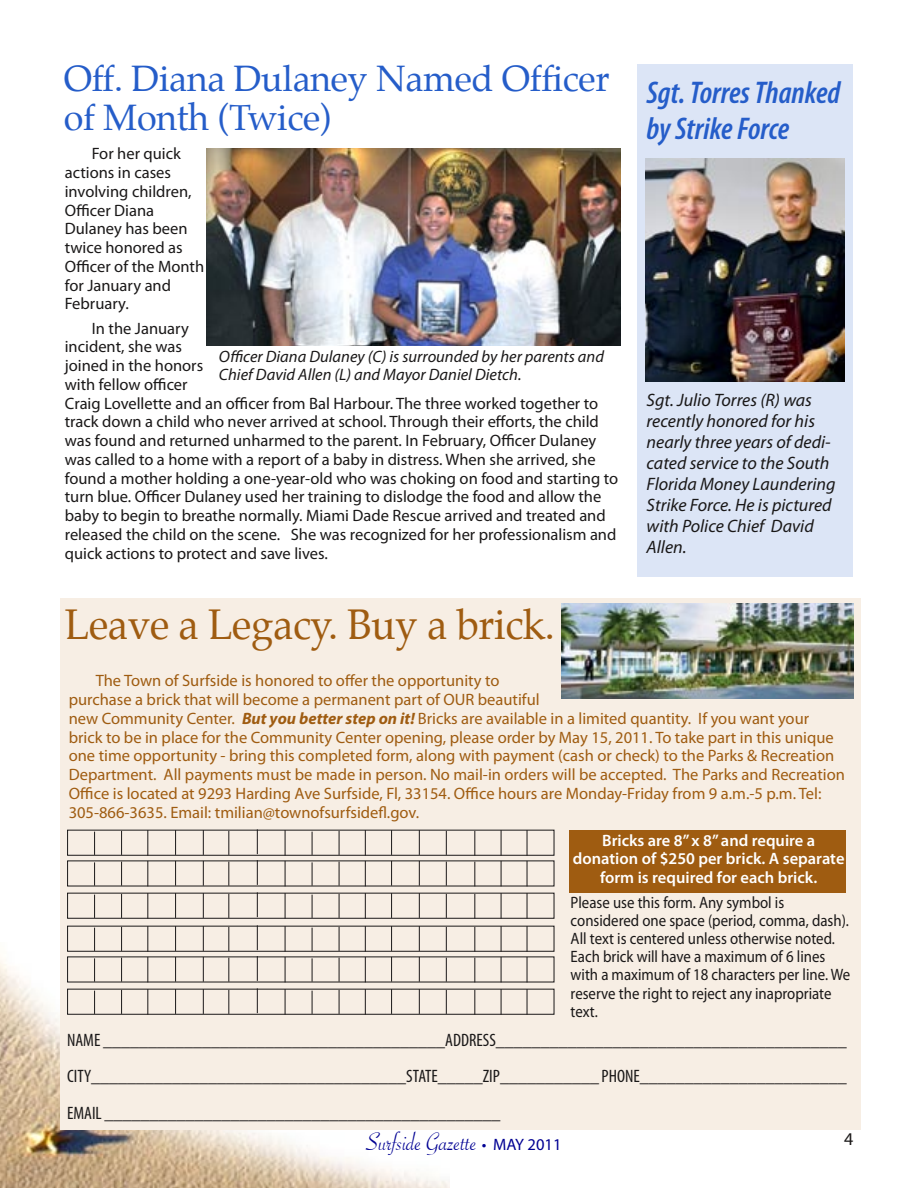
<style>
.page{position:relative;width:918px;height:1188px;background:#fff}
.page>*{position:absolute;margin:0;border:0;box-sizing:border-box;transform-origin:0 0}
.headline{font:42px "Palatino";letter-spacing:-.01em;color:#9f5c11;scale:.96 1}
.headline-2{font:36px/39px "Palatino";letter-spacing:-.01em;color:#255dc9}
.subheads{font:italic 600 condensed 31.5px/36px "Myriad Pro";color:#255dc9}
.t1{font:27px "Savoye Let Plain";color:#000093}
.t2{font:condensed 18px "Myriad Pro";color:#1a1818}
.caption{font:italic 18px/21px "Myriad Pro";color:#1a1818}
.t3{font:18px "Myriad Pro";color:#1a1818}
.Body_Text{font:16.5px/18.8px "Myriad Pro";color:#1a1818}
.Body_Text-2{font:16.5px/18.8px "Myriad Pro";color:#9f5c11}
.Body_Text-3{font:16.5px/18.1px "Myriad Pro";color:#1a1818;scale:.9 1}
.caption-2{font:italic 16.5px/18px "Myriad Pro";color:#1a1818}
.t4{font:600 16.5px/18px "Myriad Pro";color:#fff;text-align:center}
.s1{font-weight:700;font-style:italic}
.s2{font-family:"Myriad Pro";font-size:16.5px}
</style>
<div class="page">
<img style="left:0;top:959px;width:450px;height:229px">
<div style="left:60px;top:598px;width:801px;height:532px;background:#f7eee4"></div>
<div style="left:638px;top:65px;width:215px;height:512px;background:#dce5f6"></div>
<img style="left:562px;top:603px;width:291px;height:95px">
<div style="left:569px;top:831px;width:277px;height:62px;background:#9f5c11"></div>
<svg style="left:228px;top:862px;width:1px;height:24px"></svg>
<svg style="left:121px;top:862px;width:1px;height:24px"></svg>
<svg style="left:94px;top:862px;width:1px;height:24px"></svg>
<svg style="left:203px;top:861px;width:1px;height:25px"></svg>
<svg style="left:175px;top:861px;width:1px;height:25px"></svg>
<svg style="left:257px;top:860px;width:1px;height:25px"></svg>
<svg style="left:446px;top:862px;width:1px;height:24px"></svg>
<svg style="left:339px;top:862px;width:1px;height:24px"></svg>
<svg style="left:312px;top:862px;width:1px;height:24px"></svg>
<svg style="left:419px;top:861px;width:1px;height:25px"></svg>
<svg style="left:391px;top:861px;width:1px;height:25px"></svg>
<svg style="left:474px;top:862px;width:1px;height:24px"></svg>
<div style="left:67px;top:830px;width:487px;height:26px;border:1px solid #1a1818"></div>
<svg style="left:147px;top:830px;width:1px;height:56px"></svg>
<svg style="left:228px;top:831px;width:1px;height:24px"></svg>
<svg style="left:121px;top:831px;width:1px;height:24px"></svg>
<svg style="left:94px;top:832px;width:1px;height:23px"></svg>
<svg style="left:203px;top:830px;width:1px;height:25px"></svg>
<svg style="left:175px;top:830px;width:1px;height:25px"></svg>
<svg style="left:285px;top:830px;width:1px;height:56px"></svg>
<svg style="left:257px;top:829px;width:1px;height:25px"></svg>
<svg style="left:365px;top:830px;width:1px;height:56px"></svg>
<svg style="left:446px;top:831px;width:1px;height:24px"></svg>
<svg style="left:339px;top:831px;width:1px;height:24px"></svg>
<svg style="left:312px;top:832px;width:1px;height:23px"></svg>
<svg style="left:419px;top:830px;width:1px;height:25px"></svg>
<svg style="left:391px;top:830px;width:1px;height:25px"></svg>
<svg style="left:501px;top:830px;width:1px;height:56px"></svg>
<svg style="left:474px;top:831px;width:1px;height:25px"></svg>
<svg style="left:527px;top:830px;width:1px;height:56px"></svg>
<div style="left:67px;top:893px;width:487px;height:26px;border:1px solid #1a1818"></div>
<svg style="left:147px;top:893px;width:1px;height:26px"></svg>
<svg style="left:228px;top:894px;width:1px;height:24px"></svg>
<svg style="left:121px;top:894px;width:1px;height:24px"></svg>
<svg style="left:94px;top:895px;width:1px;height:23px"></svg>
<svg style="left:203px;top:893px;width:1px;height:25px"></svg>
<svg style="left:175px;top:893px;width:1px;height:25px"></svg>
<svg style="left:285px;top:893px;width:1px;height:26px"></svg>
<svg style="left:257px;top:892px;width:1px;height:25px"></svg>
<svg style="left:365px;top:893px;width:1px;height:26px"></svg>
<svg style="left:446px;top:894px;width:1px;height:24px"></svg>
<svg style="left:339px;top:894px;width:1px;height:24px"></svg>
<svg style="left:312px;top:895px;width:1px;height:23px"></svg>
<svg style="left:419px;top:893px;width:1px;height:25px"></svg>
<svg style="left:391px;top:893px;width:1px;height:25px"></svg>
<svg style="left:501px;top:893px;width:1px;height:26px"></svg>
<svg style="left:474px;top:894px;width:1px;height:25px"></svg>
<svg style="left:527px;top:893px;width:1px;height:26px"></svg>
<svg style="left:228px;top:958px;width:1px;height:24px"></svg>
<svg style="left:121px;top:958px;width:1px;height:24px"></svg>
<svg style="left:94px;top:958px;width:1px;height:24px"></svg>
<svg style="left:203px;top:957px;width:1px;height:25px"></svg>
<svg style="left:175px;top:957px;width:1px;height:25px"></svg>
<svg style="left:257px;top:956px;width:1px;height:25px"></svg>
<svg style="left:446px;top:958px;width:1px;height:24px"></svg>
<svg style="left:339px;top:958px;width:1px;height:24px"></svg>
<svg style="left:312px;top:958px;width:1px;height:24px"></svg>
<svg style="left:419px;top:957px;width:1px;height:25px"></svg>
<svg style="left:391px;top:957px;width:1px;height:25px"></svg>
<svg style="left:474px;top:958px;width:1px;height:24px"></svg>
<div style="left:67px;top:926px;width:487px;height:26px;border:1px solid #1a1818"></div>
<svg style="left:147px;top:926px;width:1px;height:56px"></svg>
<svg style="left:228px;top:927px;width:1px;height:24px"></svg>
<svg style="left:121px;top:927px;width:1px;height:24px"></svg>
<svg style="left:94px;top:928px;width:1px;height:23px"></svg>
<svg style="left:203px;top:926px;width:1px;height:25px"></svg>
<svg style="left:175px;top:926px;width:1px;height:25px"></svg>
<svg style="left:285px;top:926px;width:1px;height:56px"></svg>
<svg style="left:257px;top:925px;width:1px;height:25px"></svg>
<svg style="left:365px;top:926px;width:1px;height:56px"></svg>
<svg style="left:446px;top:927px;width:1px;height:24px"></svg>
<svg style="left:339px;top:927px;width:1px;height:24px"></svg>
<svg style="left:312px;top:928px;width:1px;height:23px"></svg>
<svg style="left:419px;top:926px;width:1px;height:25px"></svg>
<svg style="left:391px;top:926px;width:1px;height:25px"></svg>
<svg style="left:501px;top:926px;width:1px;height:56px"></svg>
<svg style="left:474px;top:927px;width:1px;height:25px"></svg>
<svg style="left:527px;top:926px;width:1px;height:56px"></svg>
<div style="left:67px;top:989px;width:487px;height:26px;border:1px solid #1a1818"></div>
<svg style="left:147px;top:989px;width:1px;height:26px"></svg>
<svg style="left:228px;top:990px;width:1px;height:24px"></svg>
<svg style="left:121px;top:990px;width:1px;height:24px"></svg>
<svg style="left:94px;top:991px;width:1px;height:23px"></svg>
<svg style="left:203px;top:989px;width:1px;height:25px"></svg>
<svg style="left:175px;top:989px;width:1px;height:25px"></svg>
<svg style="left:285px;top:989px;width:1px;height:26px"></svg>
<svg style="left:257px;top:988px;width:1px;height:25px"></svg>
<svg style="left:365px;top:989px;width:1px;height:26px"></svg>
<svg style="left:446px;top:990px;width:1px;height:24px"></svg>
<svg style="left:339px;top:990px;width:1px;height:24px"></svg>
<svg style="left:312px;top:991px;width:1px;height:23px"></svg>
<svg style="left:419px;top:989px;width:1px;height:25px"></svg>
<svg style="left:391px;top:989px;width:1px;height:25px"></svg>
<svg style="left:501px;top:989px;width:1px;height:26px"></svg>
<svg style="left:474px;top:990px;width:1px;height:25px"></svg>
<svg style="left:527px;top:989px;width:1px;height:26px"></svg>
<img style="left:207px;top:148px;width:414px;height:198px">
<img style="left:645px;top:158px;width:200px;height:224px">
<p class="headline-2" style="left:64px;top:59px;width:547px">Off. Diana Dulaney Named Officer of Month (Twice)</p>
<p class="Body_Text" style="left:65px;top:145px;width:141px;text-indent:27px">For her quick actions in cases involving children,<br>Officer Diana<br>Dulaney has been twice honored as<br>Officer of the Month for January and<br>February.</p>
<p class="Body_Text" style="left:65px;top:319px;width:555px;text-indent:27px">In the January<br>incident, she was<br>joined in the honors<br>with fellow officer<br>Craig Lovellette and an officer from Bal Harbour. The three worked together to track down a child who never arrived at school. Through their efforts, the child was found and returned unharmed to the parent. In February, Officer Dulaney was called to a home with a report of a baby in distress. When she arrived, she found a mother holding a one-year-old who was choking on food and starting to turn blue. Officer Dulaney used her training to dislodge the food and allow the baby to begin to breathe normally. Miami Dade Rescue arrived and treated and released the child on the scene. She was recognized for her professionalism and quick actions to protect and save lives.</p>
<p class="caption-2" style="left:219px;top:348px;width:387px">Officer Diana Dulaney (C) is surrounded by her parents and<br>Chief David Allen (L) and Mayor Daniel Dietch.</p>
<p class="subheads" style="left:647px;top:76px;width:195px">Sgt. Torres Thanked by Strike Force</p>
<p class="caption" style="left:647px;top:390px;width:190px">Sgt. Julio Torres (R) was recently honored for his nearly three years of dedi&shy;cated service to the South<br>Florida Money Laundering<br>Strike Force. He is pictured with Police Chief David<br>Allen.</p>
<p class="headline" style="left:65px;top:590px;width:512px">Leave a Legacy. Buy a brick.</p>
<p class="Body_Text-2" style="left:69px;top:672px;width:778px;text-indent:27px">The Town of Surfside is honored to offer the opportunity to<br>purchase a brick that will become a permanent part of OUR beautiful<br>new Community Center. <span class="s1">But you better step on it!</span> Bricks are available in a limited quantity. If you want your brick to be in place for the Community Center opening, please order by May 15, 2011. To take part in this unique one time opportunity - bring this completed form, along with payment (cash or check) to the Parks &amp; Recreation Department. All payments must be made in person. No mail-in orders will be accepted. The Parks and Recreation Office is located at 9293 Harding Ave Surfside, Fl, 33154. Office hours are Monday-Friday from 9 a.m.-5 p.m. Tel:<br>305-866-3635. Email: tmilian@townofsurfsidefl.gov.</p>
<p class="t4" style="left:573px;top:832px;width:273px">Bricks are 8” x 8” and require a donation of $250 per brick. A separate form is required for each brick.</p>
<p class="Body_Text-3" style="left:571px;top:894px;width:312px">Please use this form. Any symbol is considered one space (period, comma, dash).<br>All text is centered unless otherwise noted.<br>Each brick will have a maximum of 6 lines with a maximum of 18 characters per line. We reserve the right to reject any inapropriate text.</p>
<p class="t2" style="left:67px;top:1031px;width:781px">NAME ______________________________________ADDRESS_______________________________________</p>
<p class="t2" style="left:67px;top:1067px;width:781px">CITY___________________________________STATE_____ZIP___________ PHONE_______________________</p>
<p class="t2" style="left:67px;top:1103px;width:435px">EMAIL ____________________________________________</p>
<h3 class="t1" style="left:366px;top:1123px;width:197px">Surfside Gazette <span class="s2">• MAY 2011</span></h3>
<p class="t3" style="left:844px;top:1129px;width:11px">4</p>
</div>
